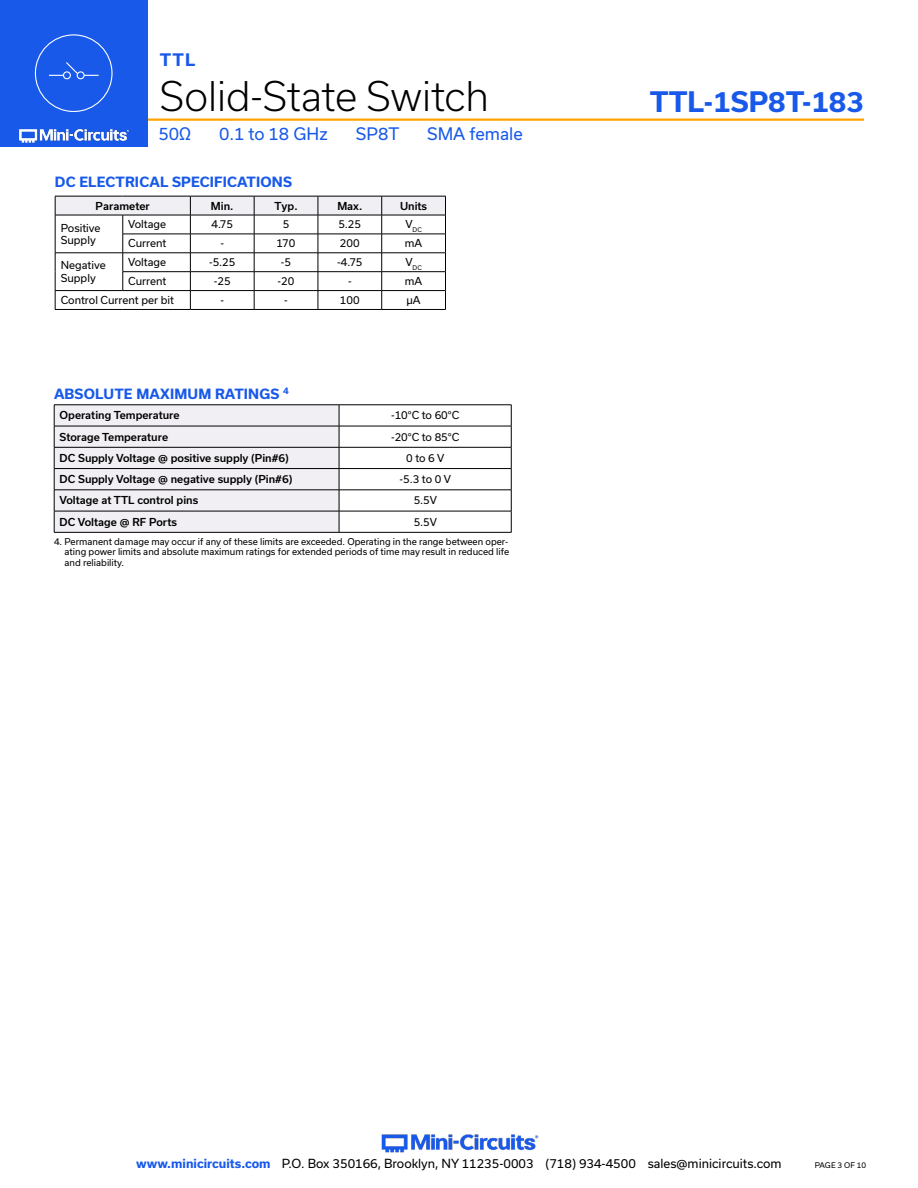
<style>
.page{position:relative;width:918px;height:1188px;background:#fff}
.page>*{position:absolute;margin:0;border:0;box-sizing:border-box;transform-origin:0 0}
.t1{font:300 39px "Usual";color:#000}
.t2{font:700 27px "Usual";color:#1859ea}
.t3{font:16.5px "Usual";color:#1859ea}
.t4{font:700 16.5px "Usual";color:#1859ea}
.t5{font:700 13.5px "Usual";letter-spacing:.015em;color:#1859ea}
.t6{font:12px "Usual";color:#000}
.t7{font:500 10.5px "Usual";color:#000}
.t8{font:10.5px/12.6px "Usual";color:#000}
.t9{font:9px/10.8px "Usual";color:#000;text-align:justify}
.t10{font:7.5px "Usual";color:#000}
.t11{font:6.15px "Usual";color:#000}
.s1{font-weight:700;color:#1859ea}
</style>
<div class="page">
<hr style="left:131px;top:118px;width:733px;height:3px;background:#ffa300">
<div style="left:0;top:0;width:147px;height:147px;background:#1859ea"></div>
<img style="left:19px;top:128px;width:110px;height:15px">
<img style="left:381px;top:1134px;width:158px;height:19px">
<div style="left:35px;top:34px;width:78px;height:78px;border:1px solid #fff;border-radius:50%"></div>
<div style="left:63px;top:71px;width:8px;height:8px;border:1px solid #fff;border-radius:50%"></div>
<div style="left:77px;top:71px;width:8px;height:8px;border:1px solid #fff;border-radius:50%"></div>
<svg style="left:49px;top:62px;width:50px;height:14px"></svg>
<hr style="left:339px;top:405px;width:172px;height:1px;background:#000">
<hr style="left:339px;top:426px;width:172px;height:1px;background:#000">
<hr style="left:54px;top:532px;width:285px;height:1px;background:#000">
<svg style="left:54px;top:405px;width:286px;height:127px"></svg>
<svg style="left:511px;top:405px;width:1px;height:127px"></svg>
<hr style="left:339px;top:447px;width:172px;height:1px;background:#000">
<hr style="left:339px;top:468px;width:172px;height:1px;background:#000">
<hr style="left:339px;top:490px;width:172px;height:1px;background:#000">
<hr style="left:339px;top:511px;width:172px;height:1px;background:#000">
<hr style="left:339px;top:532px;width:172px;height:1px;background:#000">
<hr style="left:55px;top:309px;width:68px;height:1px;background:#000">
<hr style="left:123px;top:309px;width:67px;height:1px;background:#000">
<hr style="left:190px;top:309px;width:64px;height:1px;background:#000">
<hr style="left:254px;top:309px;width:64px;height:1px;background:#000">
<hr style="left:318px;top:309px;width:64px;height:1px;background:#000">
<hr style="left:382px;top:309px;width:64px;height:1px;background:#000">
<svg style="left:55px;top:196px;width:391px;height:113px"></svg>
<h3 class="t4" style="left:160px;top:51px;width:37px">TTL</h3>
<h1 class="t1" style="left:160px;top:74px;width:331px">Solid-State Switch</h1>
<h3 class="t3" style="left:158px;top:124px;width:34px">50Ω</h3>
<h3 class="t3" style="left:219px;top:124px;width:110px">0.1 to 18 GHz</h3>
<h3 class="t3" style="left:356px;top:124px;width:45px">SP8T</h3>
<h3 class="t3" style="left:427px;top:124px;width:97px">SMA female</h3>
<h3 class="t5" style="left:55px;top:174px;width:239px">DC ELECTRICAL SPECIFICATIONS</h3>
<p class="t7" style="left:96px;top:200px;width:56px">Parameter</p>
<p class="t7" style="left:211px;top:200px;width:24px">Min.</p>
<p class="t7" style="left:275px;top:200px;width:25px">Typ.</p>
<p class="t7" style="left:337px;top:200px;width:26px">Max.</p>
<p class="t7" style="left:400px;top:200px;width:29px">Units</p>
<p class="t8" style="left:61px;top:221px;width:41px">Positive<br>Supply</p>
<p class="t8" style="left:128px;top:218px;width:39px">Voltage</p>
<p class="t8" style="left:211px;top:218px;width:23px">4.75</p>
<p class="t8" style="left:283px;top:218px;width:8px">5</p>
<p class="t8" style="left:338px;top:218px;width:24px">5.25</p>
<p class="t11" style="left:405px;top:226px;width:18px"><sup>V</sup>DC</p>
<p class="t8" style="left:128px;top:237px;width:40px">Current</p>
<p class="t8" style="left:220px;top:237px;width:5px">-</p>
<p class="t8" style="left:277px;top:237px;width:20px">170</p>
<p class="t8" style="left:340px;top:237px;width:21px">200</p>
<p class="t8" style="left:405px;top:237px;width:19px">mA</p>
<p class="t8" style="left:61px;top:259px;width:47px">Negative<br>Supply</p>
<p class="t8" style="left:128px;top:256px;width:39px">Voltage</p>
<p class="t8" style="left:209px;top:256px;width:28px">-5.25</p>
<p class="t8" style="left:281px;top:256px;width:12px">-5</p>
<p class="t8" style="left:337px;top:256px;width:27px">-4.75</p>
<p class="t11" style="left:405px;top:264px;width:18px"><sup>V</sup>DC</p>
<p class="t8" style="left:128px;top:275px;width:40px">Current</p>
<p class="t8" style="left:214px;top:275px;width:18px">-25</p>
<p class="t8" style="left:278px;top:275px;width:18px">-20</p>
<p class="t8" style="left:348px;top:275px;width:5px">-</p>
<p class="t8" style="left:405px;top:275px;width:19px">mA</p>
<p class="t8" style="left:61px;top:294px;width:115px">Control Current per bit</p>
<p class="t8" style="left:220px;top:294px;width:5px">-</p>
<p class="t8" style="left:284px;top:294px;width:5px">-</p>
<p class="t8" style="left:340px;top:294px;width:21px">100</p>
<p class="t8" style="left:407px;top:294px;width:16px">µA</p>
<h3 class="t5" style="left:54px;top:386px;width:236px">ABSOLUTE MAXIMUM RATINGS <sup>4</sup></h3>
<p class="t7" style="left:60px;top:409px;width:121px">Operating Temperature</p>
<p class="t8" style="left:391px;top:409px;width:70px">-10°C to 60°C</p>
<p class="t7" style="left:60px;top:431px;width:110px">Storage Temperature</p>
<p class="t8" style="left:391px;top:430px;width:70px">-20°C to 85°C</p>
<p class="t7" style="left:60px;top:452px;width:231px">DC Supply Voltage @ positive supply (Pin#6)</p>
<p class="t8" style="left:406px;top:452px;width:40px">0 to 6 V</p>
<p class="t7" style="left:60px;top:473px;width:234px">DC Supply Voltage @ negative supply (Pin#6)</p>
<p class="t8" style="left:400px;top:473px;width:53px">-5.3 to 0 V</p>
<p class="t7" style="left:60px;top:494px;width:140px">Voltage at TTL control pins</p>
<p class="t8" style="left:414px;top:494px;width:25px">5.5V</p>
<p class="t7" style="left:60px;top:516px;width:119px">DC Voltage @ RF Ports</p>
<p class="t8" style="left:414px;top:515px;width:25px">5.5V</p>
<p class="t9" style="left:65px;top:536px;width:446px;text-indent:-11px">4. Permanent damage may occur if any of these limits are exceeded. Operating in the range between oper&shy;ating power limits and absolute maximum ratings for extended periods of time may result in reduced life and reliability.</p>
<h2 class="t2" style="left:650px;top:86px;width:216px">TTL-1SP8T-183</h2>
<h3 class="t6" style="left:136px;top:1157px;width:647px"><span class="s1">www.minicircuits.com</span> P.O. Box 350166, Brooklyn, NY 11235-0003 (718) 934-4500 sales@minicircuits.com</h3>
<p class="t10" style="left:815px;top:1161px;width:53px">PAGE 3 OF 10</p>
</div>
